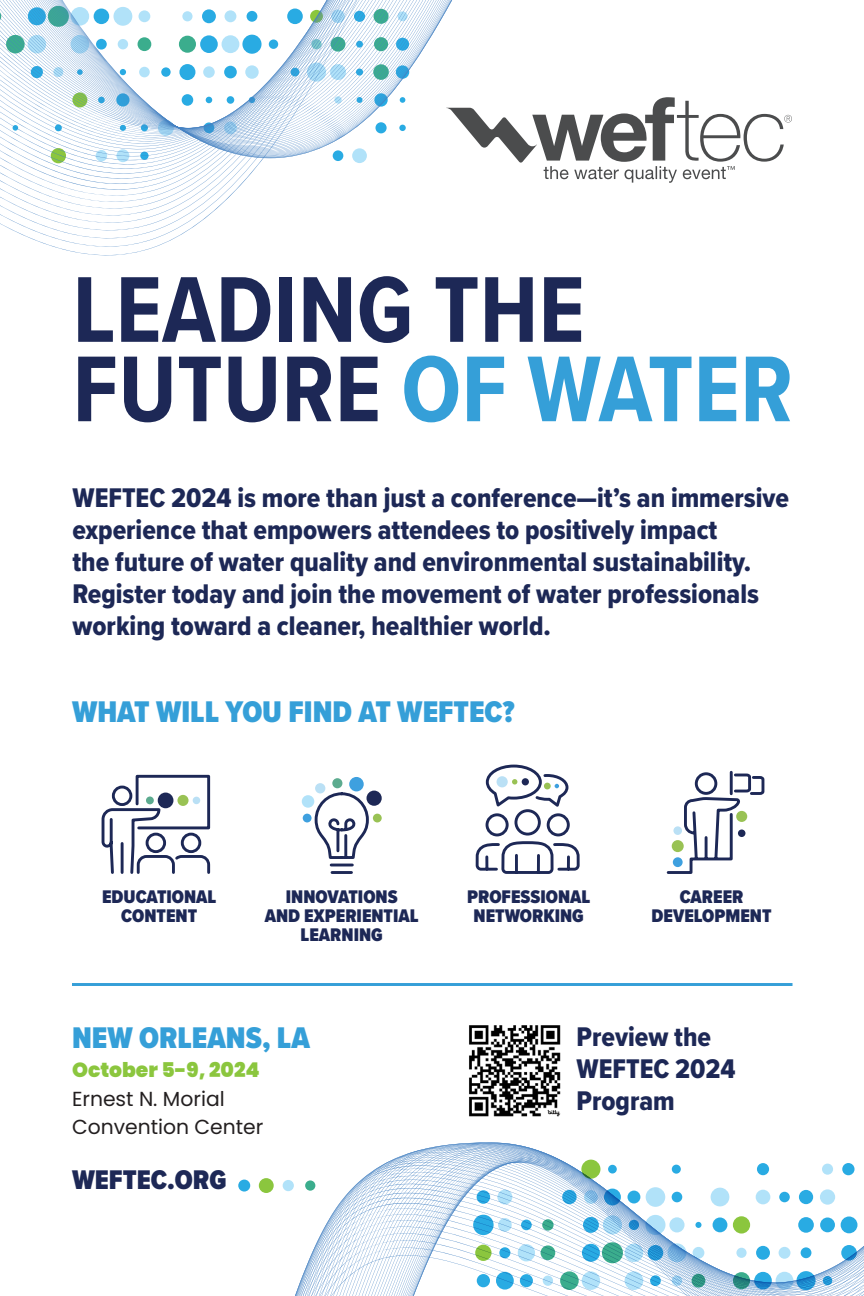
<style>
.page{position:relative;width:864px;height:1296px;background:#fff}
.page>*{position:absolute;margin:0;border:0;box-sizing:border-box;transform-origin:0 0}
.t1{font:700 96.8px "Proxima Nova Cond";color:#359fd8}
.t2{font:700 96.8px "Proxima Nova Cond";color:#1d2856}
.t3{font:900 31px "Proxima Nova Cond";color:#359fd8}
.t4{font:28px/32px "Proxima Nova Cond Extrabld";color:#1d2856}
.t5{font:900 28px "Proxima Nova Cond";color:#1d2856}
.t6{font:20.4px/28.8px "Poppins";color:#231f20}
.t7{font:900 20.4px "Poppins";color:#8bc63e}
.t8{font:900 19px/19px "Proxima Nova Cond";color:#1d2856;text-align:center}
.s1{color:#1d2856}
</style>
<div class="page">
<img style="left:469px;top:1025px;width:92px;height:37px">
<svg style="left:590px;top:97px;width:202px;height:86px"></svg>
<hr style="left:72px;top:983px;width:721px;height:3px;background:#359fd8">
<svg style="left:0;top:0;width:590px;height:178px"></svg>
<svg style="left:101px;top:774px;width:110px;height:100px"></svg>
<div style="left:177px;top:795px;width:12px;height:11px;background:#99c254;border-radius:50%"></div>
<div style="left:146px;top:796px;width:8px;height:8px;background:#5cab8f;border-radius:50%"></div>
<div style="left:158px;top:793px;width:15px;height:15px;background:#1d2856;border-radius:50%"></div>
<div style="left:193px;top:797px;width:7px;height:7px;background:#bae0f5;border-radius:50%"></div>
<div style="left:302px;top:795px;width:12px;height:13px;background:#b1e2f9;border-radius:50%"></div>
<div style="left:332px;top:778px;width:10px;height:10px;background:#5cab8f;border-radius:50%"></div>
<div style="left:315px;top:783px;width:10px;height:10px;background:#bae0f5;border-radius:50%"></div>
<div style="left:349px;top:777px;width:15px;height:14px;background:#3ea0df;border-radius:50%"></div>
<div style="left:373px;top:814px;width:9px;height:8px;background:#99c254;border-radius:50%"></div>
<div style="left:303px;top:814px;width:9px;height:8px;background:#3ea0df;border-radius:50%"></div>
<div style="left:367px;top:791px;width:15px;height:15px;background:#1d2856;border-radius:50%"></div>
<svg style="left:313px;top:791px;width:57px;height:83px"></svg>
<svg style="left:475px;top:764px;width:105px;height:110px"></svg>
<svg style="left:666px;top:770px;width:99px;height:104px"></svg>
<svg style="left:238px;top:1081px;width:626px;height:215px"></svg>
<div style="left:672px;top:1165px;width:9px;height:9px;background:#29abe3;border-radius:50%"></div>
<div style="left:842px;top:1163px;width:13px;height:12px;background:#29abe3;border-radius:50%"></div>
<svg style="left:521px;top:1220px;width:11px;height:10px"></svg>
<svg style="left:629px;top:1220px;width:10px;height:10px"></svg>
<div style="left:695px;top:1222px;width:7px;height:6px;background:#29abe3;border-radius:50%"></div>
<div style="left:798px;top:1217px;width:16px;height:16px;background:#29abe3;border-radius:50%"></div>
<svg style="left:541px;top:1245px;width:14px;height:15px"></svg>
<svg style="left:648px;top:1245px;width:15px;height:16px"></svg>
<div style="left:756px;top:1246px;width:14px;height:14px;background:#29abe3;border-radius:50%"></div>
<svg style="left:841px;top:1245px;width:16px;height:16px"></svg>
<div style="left:477px;top:1274px;width:13px;height:13px;background:#29abe3;border-radius:50%"></div>
<svg style="left:520px;top:1274px;width:13px;height:13px"></svg>
<svg style="left:692px;top:1274px;width:13px;height:14px"></svg>
<svg style="left:823px;top:1276px;width:9px;height:9px"></svg>
<div style="left:608px;top:1165px;width:9px;height:9px;background:#29abe3;border-radius:50%"></div>
<div style="left:757px;top:1163px;width:12px;height:12px;background:#29abe3;border-radius:50%"></div>
<div style="left:822px;top:1164px;width:11px;height:11px;background:#b1e2f9;border-radius:50%"></div>
<svg style="left:477px;top:1190px;width:13px;height:14px"></svg>
<svg style="left:562px;top:1190px;width:15px;height:14px"></svg>
<svg style="left:604px;top:1189px;width:17px;height:16px"></svg>
<div style="left:628px;top:1191px;width:12px;height:12px;background:#29abe3;border-radius:50%"></div>
<div style="left:646px;top:1187px;width:19px;height:20px;background:#b1e2f9;border-radius:50%"></div>
<div style="left:672px;top:1192px;width:10px;height:10px;background:#29abe3;border-radius:50%"></div>
<div style="left:779px;top:1192px;width:11px;height:10px;background:#29abe3;border-radius:50%"></div>
<div style="left:799px;top:1190px;width:14px;height:14px;background:#29abe3;border-radius:50%"></div>
<svg style="left:473px;top:1215px;width:21px;height:20px"></svg>
<svg style="left:542px;top:1219px;width:12px;height:12px"></svg>
<svg style="left:583px;top:1217px;width:16px;height:16px"></svg>
<div style="left:669px;top:1217px;width:16px;height:15px;background:#b1e2f9;border-radius:50%"></div>
<div style="left:713px;top:1217px;width:14px;height:15px;background:#29abe3;border-radius:50%"></div>
<div style="left:733px;top:1216px;width:17px;height:18px;background:#8bc63e;border-radius:50%"></div>
<div style="left:820px;top:1218px;width:15px;height:14px;background:#29abe3;border-radius:50%"></div>
<div style="left:841px;top:1216px;width:16px;height:17px;background:#29abe3;border-radius:50%"></div>
<svg style="left:499px;top:1247px;width:11px;height:11px"></svg>
<svg style="left:582px;top:1244px;width:18px;height:18px"></svg>
<svg style="left:602px;top:1242px;width:21px;height:21px"></svg>
<div style="left:801px;top:1247px;width:10px;height:11px;background:#29abe3;border-radius:50%"></div>
<svg style="left:496px;top:1272px;width:18px;height:18px"></svg>
<svg style="left:560px;top:1271px;width:19px;height:19px"></svg>
<svg style="left:650px;top:1275px;width:11px;height:11px"></svg>
<svg style="left:733px;top:1272px;width:17px;height:17px"></svg>
<svg style="left:754px;top:1272px;width:18px;height:17px"></svg>
<svg style="left:796px;top:1271px;width:20px;height:19px"></svg>
<div style="left:581px;top:1160px;width:19px;height:19px;background:#8bc63e;border-radius:50%"></div>
<svg style="left:497px;top:1190px;width:15px;height:15px"></svg>
<svg style="left:584px;top:1190px;width:14px;height:14px"></svg>
<div style="left:711px;top:1188px;width:18px;height:18px;background:#b1e2f9;border-radius:50%"></div>
<div style="left:756px;top:1190px;width:14px;height:14px;background:#b1e2f9;border-radius:50%"></div>
<div style="left:820px;top:1189px;width:15px;height:16px;background:#b1e2f9;border-radius:50%"></div>
<svg style="left:498px;top:1218px;width:14px;height:14px"></svg>
<svg style="left:603px;top:1215px;width:19px;height:19px"></svg>
<svg style="left:645px;top:1215px;width:21px;height:20px"></svg>
<svg style="left:475px;top:1245px;width:17px;height:16px"></svg>
<svg style="left:518px;top:1244px;width:17px;height:17px"></svg>
<svg style="left:625px;top:1244px;width:18px;height:18px"></svg>
<svg style="left:668px;top:1243px;width:18px;height:19px"></svg>
<div style="left:693px;top:1247px;width:11px;height:12px;background:#b1e2f9;border-radius:50%"></div>
<div style="left:736px;top:1248px;width:11px;height:10px;background:#b1e2f9;border-radius:50%"></div>
<div style="left:779px;top:1247px;width:11px;height:12px;background:#b1e2f9;border-radius:50%"></div>
<svg style="left:543px;top:1276px;width:10px;height:10px"></svg>
<svg style="left:582px;top:1271px;width:18px;height:19px"></svg>
<svg style="left:625px;top:1271px;width:18px;height:19px"></svg>
<svg style="left:672px;top:1275px;width:10px;height:11px"></svg>
<svg style="left:776px;top:1272px;width:17px;height:18px"></svg>
<p class="t2" style="left:72px;top:238px;width:514px">LEADING THE</p>
<p class="t1" style="left:72px;top:318px;width:722px"><span class="s1">FUTURE</span> OF WATER</p>
<p class="t4" style="left:72px;top:481px;width:718px">WEFTEC 2024 is more than just a conference—it’s an immersive experience that empowers attendees to positively impact<br>the future of water quality and environmental sustainability.<br>Register today and join the movement of water professionals working toward a cleaner, healthier world.</p>
<p class="t3" style="left:72px;top:689px;width:444px">WHAT WILL YOU FIND AT WEFTEC?</p>
<p class="t8" style="left:102px;top:887px;width:116px">EDUCATIONAL</p>
<p class="t8" style="left:121px;top:906px;width:78px">CONTENT</p>
<p class="t8" style="left:286px;top:887px;width:113px">INNOVATIONS</p>
<p class="t8" style="left:265px;top:906px;width:155px">AND EXPERIENTIAL<br>LEARNING</p>
<p class="t8" style="left:467px;top:887px;width:125px">PROFESSIONAL</p>
<p class="t8" style="left:474px;top:906px;width:112px">NETWORKING</p>
<p class="t8" style="left:652px;top:887px;width:121px">CAREER<br>DEVELOPMENT</p>
<p class="t3" style="left:72px;top:1015px;width:239px">NEW ORLEANS, LA</p>
<p class="t7" style="left:72px;top:1058px;width:189px">October 5-9, 2024</p>
<p class="t6" style="left:72px;top:1084px;width:193px">Ernest N. Morial<br>Convention Center</p>
<p class="t5" style="left:72px;top:1159px;width:156px">WEFTEC.ORG</p>
<p class="t4" style="left:577px;top:1020px;width:161px">Preview the<br>WEFTEC 2024<br>Program</p>
</div>
